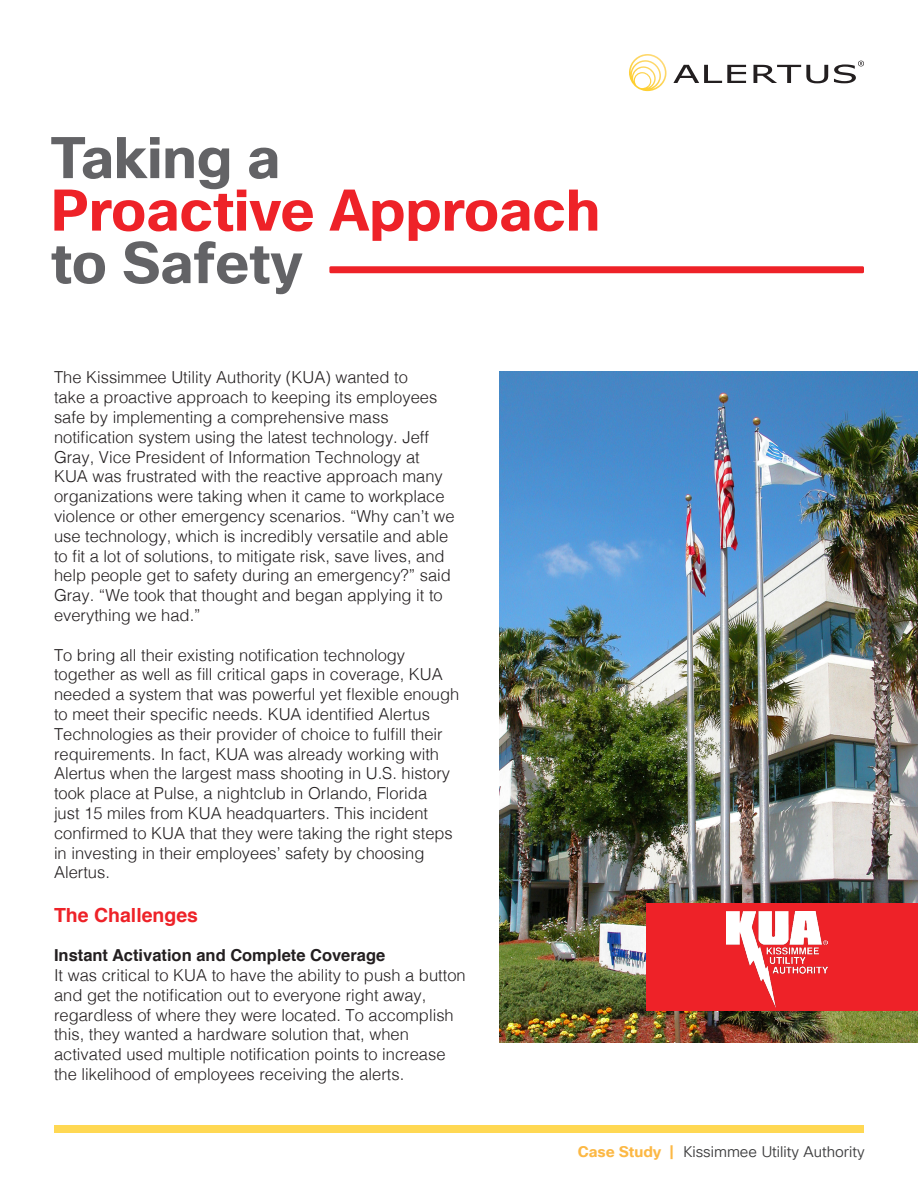
<style>
.page{position:relative;width:918px;height:1188px;background:#fff}
.page>*{position:absolute;margin:0;border:0;box-sizing:border-box;transform-origin:0 0}
.t1{font:700 57px "Cisco Sans TT";color:#ee2228}
.t2{font:700 57px "Cisco Sans TT";color:#636366}
.t3{font:700 19.5px "Helvetica";color:#ee2228}
.t4{font:300 16.5px/19.8px "Helvetica";color:#231f20}
.t5{font:700 16.5px "Helvetica";color:#231f20}
.t6{font:15px "Cisco Sans TT Light";color:#3e3e3f}
.s1{font-family:"Cisco Sans TT";font-weight:700;color:#fcb844}
</style>
<div class="page">
<svg style="left:673px;top:65px;width:73px;height:18px"></svg>
<svg style="left:753px;top:65px;width:75px;height:18px"></svg>
<svg style="left:629px;top:54px;width:38px;height:37px"></svg>
<svg style="left:834px;top:61px;width:30px;height:22px"></svg>
<img style="left:500px;top:371px;width:418px;height:672px">
<div style="left:329px;top:266px;width:535px;height:7px;background:#ee2228"></div>
<div style="left:54px;top:1125px;width:810px;height:8px;background:#ffd853"></div>
<div style="left:647px;top:903px;width:271px;height:108px;background:#ee2228"></div>
<img style="left:726px;top:912px;width:101px;height:95px">
<p class="t2" style="left:51px;top:121px;width:231px">Taking a</p>
<p class="t1" style="left:51px;top:174px;width:551px">Proactive Approach</p>
<p class="t2" style="left:51px;top:226px;width:253px">to Safety</p>
<p class="t4" style="left:54px;top:366px;width:402px">The Kissimmee Utility Authority (KUA) wanted to<br>take a proactive approach to keeping its employees safe by implementing a comprehensive mass notification system using the latest technology. Jeff Gray, Vice President of Information Technology at KUA was frustrated with the reactive approach many organizations were taking when it came to workplace violence or other emergency scenarios. “Why can’t we use technology, which is incredibly versatile and able to fit a lot of solutions, to mitigate risk, save lives, and help people get to safety during an emergency?” said Gray. “We took that thought and began applying it to everything we had.”</p>
<p class="t4" style="left:54px;top:644px;width:407px">To bring all their existing notification technology together as well as fill critical gaps in coverage, KUA needed a system that was powerful yet flexible enough to meet their specific needs. KUA identified Alertus Technologies as their provider of choice to fulfill their requirements. In fact, KUA was already working with Alertus when the largest mass shooting in U.S. history took place at Pulse, a nightclub in Orlando, Florida<br>just 15 miles from KUA headquarters. This incident confirmed to KUA that they were taking the right steps in investing in their employees’ safety by choosing Alertus.</p>
<p class="t3" style="left:54px;top:899px;width:146px">The Challenges</p>
<p class="t5" style="left:54px;top:942px;width:333px">Instant Activation and Complete Coverage</p>
<p class="t4" style="left:54px;top:964px;width:413px">It was critical to KUA to have the ability to push a button and get the notification out to everyone right away, regardless of where they were located. To accomplish this, they wanted a hardware solution that, when activated used multiple notification points to increase the likelihood of employees receiving the alerts.</p>
<p class="t6" style="left:578px;top:1142px;width:288px"><span class="s1">Case Study |</span> Kissimmee Utility Authority</p>
</div>
